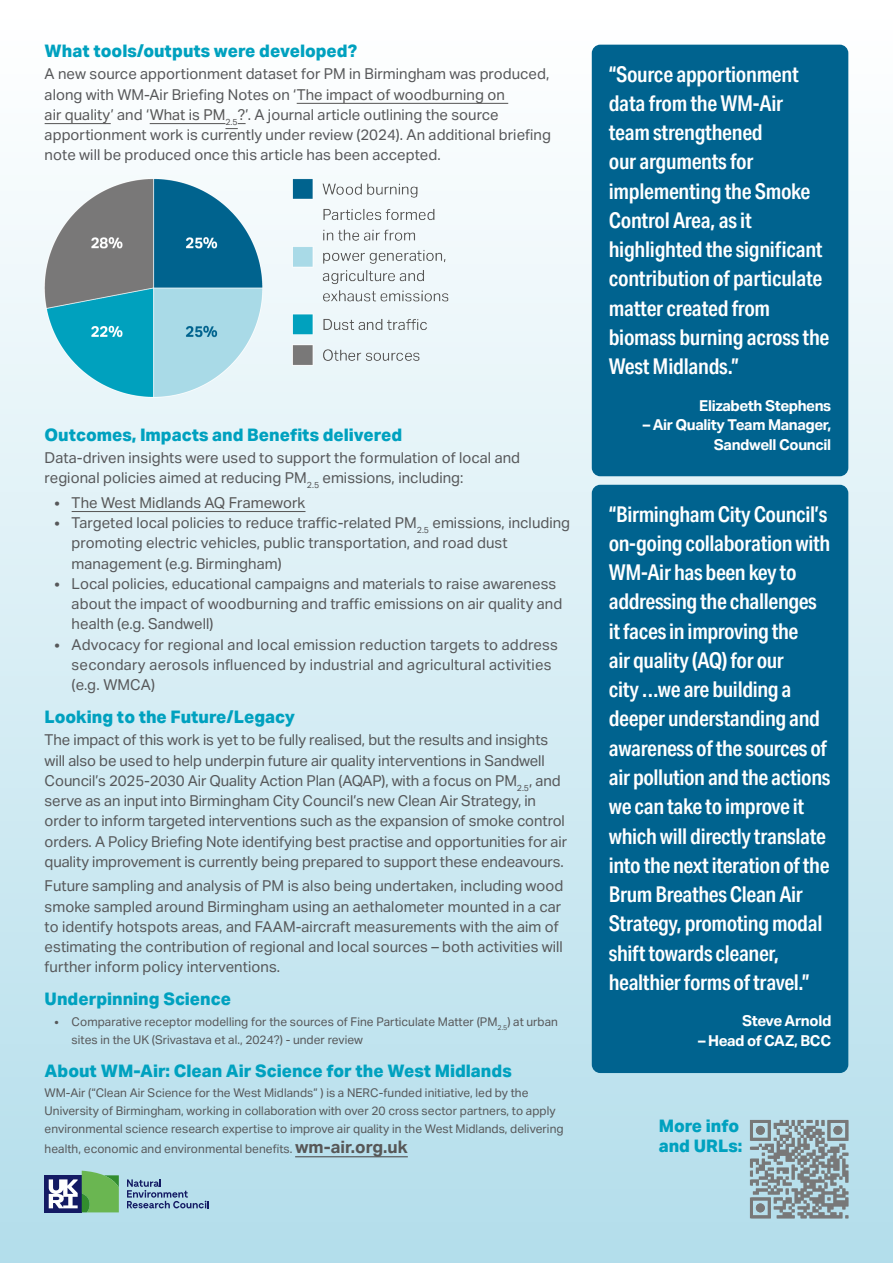
<style>
.page{position:relative;width:893px;height:1263px;background:#fff}
.page>*{position:absolute;margin:0;border:0;box-sizing:border-box;transform-origin:0 0}
.t1{font:600 21.75px/29.2px "Aktiv Grotesk Cd";letter-spacing:-.015em;color:#fff}
.t2{font:800 17.25px/20.2px "Aktiv Grotesk";color:#00a1bf}
.Body{font:15px/20.2px "Aktiv Grotesk";color:#57585a}
.Body_-_final_para_in_section{font:15px/20.2px "Aktiv Grotesk";color:#57585a}
.Quote_person{font:700 15px/19.5px "Aktiv Grotesk";letter-spacing:-.025em;color:#fff;text-align:right}
.t3{font:15px "Aktiv Grotesk";color:#575757}
.References{font:12px/18px "Aktiv Grotesk";color:#57585a}
.s1{color:#575757}
.s2{color:#57585a}
.s3{font-weight:700;font-size:17.25px;color:#575757}
</style>
<div class="page">
<div style="left:0;top:0;width:893px;height:1263px;background:linear-gradient(to bottom,#fff,#b3ddeb)"></div>
<hr style="left:297px;top:103px;width:211px;height:1px;background:#575757">
<hr style="left:45px;top:123px;width:66px;height:1px;background:#575757">
<hr style="left:150px;top:123px;width:75px;height:1px;background:#575757">
<svg style="left:225px;top:123px;width:21px;height:6px"></svg>
<hr style="left:72px;top:511px;width:233px;height:1px;background:#575757">
<hr style="left:295px;top:1156px;width:113px;height:1px;background:#575757">
<div style="left:592px;top:45px;width:256px;height:431px;background:#00638f;border-radius:9px"></div>
<div style="left:592px;top:485px;width:256px;height:588px;background:#00638f;border-radius:9px"></div>
<svg style="left:127px;top:1179px;width:82px;height:29px;background:#92b3cd"></svg>
<svg style="left:45px;top:1175px;width:4px;height:37px"></svg>
<svg style="left:49px;top:1171px;width:70px;height:41px;background:#749f80"></svg>
<img style="left:45px;top:179px;width:404px;height:219px">
<svg style="left:750px;top:1120px;width:98px;height:98px;background:#93a4a9"></svg>
<p class="t2" style="left:45px;top:41px;width:314px">What tools/outputs were developed?</p>
<p class="Body_-_final_para_in_section" style="left:45px;top:64px;width:508px">A new source apportionment dataset for PM in Birmingham was produced, along with WM-Air Briefing Notes on ‘<span class="s1">The impact of woodburning on<br>air quality</span>’ and ‘<span class="s1">What is PM</span><sub>2.5</sub><span class="s1">?</span>’. A journal article outlining the source apportionment work is currently under review (2024). An additional briefing note will be produced once this article has been accepted.</p>
<p class="t2" style="left:45px;top:425px;width:359px">Outcomes, Impacts and Benefits delivered</p>
<p class="Body" style="left:45px;top:448px;width:477px">Data-driven insights were used to support the formulation of local and regional policies aimed at reducing PM<sub>2.5</sub> emissions, including:</p>
<p class="t3" style="left:55px;top:494px;width:252px"><span class="s2">•</span> The West Midlands AQ Framework</p>
<p class="Body" style="left:72px;top:513px;width:500px;text-indent:-17px">• Targeted local policies to reduce traffic-related PM<sub>2.5</sub> emissions, including promoting electric vehicles, public transportation, and road dust management (e.g. Birmingham)</p>
<p class="Body" style="left:72px;top:573px;width:492px;text-indent:-17px">• Local policies, educational campaigns and materials to raise awareness about the impact of woodburning and traffic emissions on air quality and health (e.g. Sandwell)</p>
<p class="Body" style="left:72px;top:634px;width:488px;text-indent:-17px">• Advocacy for regional and local emission reduction targets to address secondary aerosols influenced by industrial and agricultural activities (e.g. WMCA)</p>
<p class="t2" style="left:45px;top:707px;width:252px">Looking to the Future/Legacy</p>
<p class="Body" style="left:45px;top:730px;width:524px">The impact of this work is yet to be fully realised, but the results and insights will also be used to help underpin future air quality interventions in Sandwell Council’s 2025-2030 Air Quality Action Plan (AQAP), with a focus on PM<sub>2.5</sub>, and serve as an input into Birmingham City Council’s new Clean Air Strategy, in order to inform targeted interventions such as the expansion of smoke control orders. A Policy Briefing Note identifying best practise and opportunities for air quality improvement is currently being prepared to support these endeavours.</p>
<p class="Body_-_final_para_in_section" style="left:45px;top:876px;width:520px">Future sampling and analysis of PM is also being undertaken, including wood smoke sampled around Birmingham using an aethalometer mounted in a car to identify hotspots areas, and FAAM-aircraft measurements with the aim of estimating the contribution of regional and local sources – both activities will further inform policy interventions.</p>
<p class="t2" style="left:45px;top:989px;width:188px">Underpinning Science</p>
<p class="References" style="left:72px;top:1012px;width:488px;text-indent:-17px">• Comparative receptor modelling for the sources of Fine Particulate Matter (PM<sub>2.5</sub>) at urban sites in the UK (Srivastava et al., 2024?) - under review</p>
<p class="t2" style="left:45px;top:1060px;width:469px">About WM-Air: Clean Air Science for the West Midlands</p>
<p class="References" style="left:45px;top:1083px;width:520px">WM-Air (“Clean Air Science for the West Midlands” ) is a NERC-funded initiative, led by the<br>University of Birmingham, working in collaboration with over 20 cross sector partners, to apply environmental science research expertise to improve air quality in the West Midlands, delivering</p>
<p class="References" style="left:45px;top:1140px;width:365px">health, economic and environmental benefits. <span class="s3">wm-air.org.uk</span></p>
<p class="t1" style="left:609px;top:59px;width:222px">“Source apportionment data from the WM-Air team strengthened<br>our arguments for implementing the Smoke<br>Control Area, as it highlighted the significant contribution of particulate matter created from biomass burning across the<br>West Midlands.”</p>
<p class="Quote_person" style="left:699px;top:396px;width:134px">Elizabeth Stephens</p>
<p class="Quote_person" style="left:643px;top:415px;width:190px">– Air Quality Team Manager,<br>Sandwell Council</p>
<p class="t1" style="left:609px;top:500px;width:223px">“Birmingham City Council’s on-going collaboration with<br>WM-Air has been key to addressing the challenges it faces in improving the<br>air quality (AQ) for our<br>city …we are building a deeper understanding and awareness of the sources of air pollution and the actions we can take to improve it which will directly translate into the next iteration of the<br>Brum Breathes Clean Air<br>Strategy, promoting modal shift towards cleaner, healthier forms of travel.”</p>
<p class="Quote_person" style="left:742px;top:1011px;width:91px">Steve Arnold</p>
<p class="Quote_person" style="left:698px;top:1031px;width:135px">– Head of CAZ, BCC</p>
<p class="t2" style="left:659px;top:1116px;width:85px">More info and URLs:</p>
</div>
